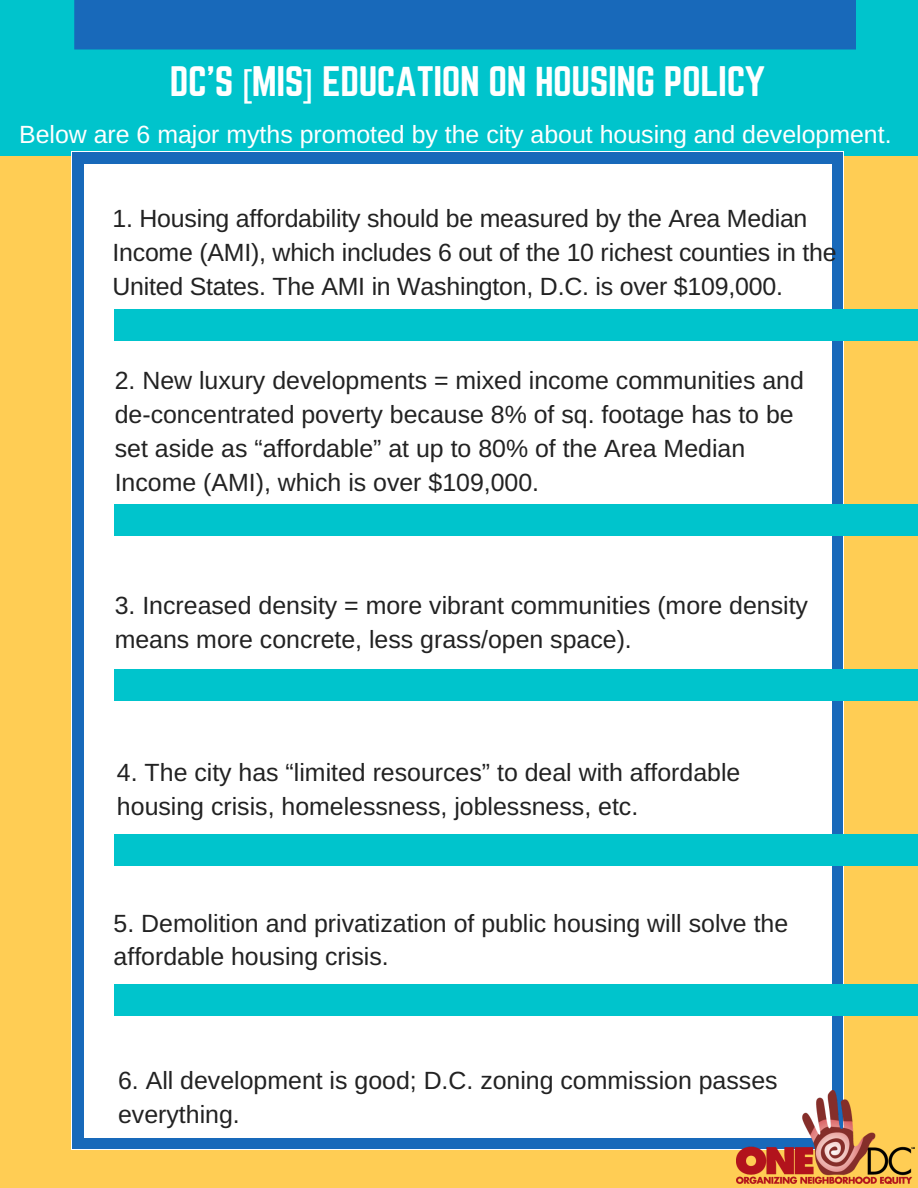
<style>
.page{position:relative;width:918px;height:1188px;background:#fff}
.page>*{position:absolute;margin:0;border:0;box-sizing:border-box;transform-origin:0 0}
.t1{font:37.35px "Norwester";letter-spacing:-.01em;color:#fff}
.t2{font:24.9px/33.8px "Arimo";color:#222}
.t3{font:24.9px "Arimo";color:#fff}
.s1{font-family:"Liberation Sans"}
</style>
<div class="page">
<div style="left:0;top:155px;width:918px;height:1033px;background:#ffcd54"></div>
<div style="left:0;top:0;width:918px;height:155px;background:#00c4cc"></div>
<div style="left:72px;top:152px;width:772px;height:998px;background:#fff"></div>
<div style="left:73px;top:163px;width:11px;height:976px;background:#1869ba"></div>
<div style="left:73px;top:1138px;width:11px;height:11px;background:#1869ba"></div>
<div style="left:832px;top:163px;width:11px;height:976px;background:#1869ba"></div>
<div style="left:83px;top:1138px;width:750px;height:11px;background:#1869ba"></div>
<div style="left:832px;top:153px;width:11px;height:11px;background:#1869ba"></div>
<div style="left:73px;top:153px;width:11px;height:11px;background:#1869ba"></div>
<div style="left:83px;top:153px;width:750px;height:11px;background:#1869ba"></div>
<div style="left:74px;top:0;width:782px;height:50px;background:#1869ba"></div>
<div style="left:114px;top:309px;width:804px;height:32px;background:#00c4cc"></div>
<div style="left:114px;top:504px;width:804px;height:32px;background:#00c4cc"></div>
<div style="left:114px;top:669px;width:804px;height:32px;background:#00c4cc"></div>
<div style="left:114px;top:835px;width:804px;height:31px;background:#00c4cc"></div>
<div style="left:114px;top:984px;width:804px;height:32px;background:#00c4cc"></div>
<img style="left:737px;top:1090px;width:181px;height:94px">
<h1 class="t1" style="left:170px;top:63px;width:597px">DC'S <span class="s1">[</span>MIS<span class="s1">]</span> EDUCATION ON HOUSING POLICY</h1>
<p class="t3" style="left:19px;top:120px;width:874px">Below are 6 major myths promoted by the city about housing and development.</p>
<p class="t2" style="left:112px;top:202px;width:726px">1. Housing affordability should be measured by the Area Median<br>Income (AMI), which includes 6 out of the 10 richest counties in the<br>United States. The AMI in Washington, D.C. is over $109,000.</p>
<p class="t2" style="left:115px;top:364px;width:691px">2. New luxury developments = mixed income communities and de-concentrated poverty because 8% of sq. footage has to be set aside as “affordable” at up to 80% of the Area Median Income (AMI), which is over $109,000.</p>
<p class="t2" style="left:115px;top:589px;width:695px">3. Increased density = more vibrant communities (more density means more concrete, less grass/open space).</p>
<p class="t2" style="left:117px;top:755px;width:625px">4. The city has “limited resources” to deal with affordable housing crisis, homelessness, joblessness, etc.</p>
<p class="t2" style="left:114px;top:906px;width:676px">5. Demolition and privatization of public housing will solve the affordable housing crisis.</p>
<p class="t2" style="left:118px;top:1063px;width:661px">6. All development is good; D.C. zoning commission passes everything.</p>
</div>
